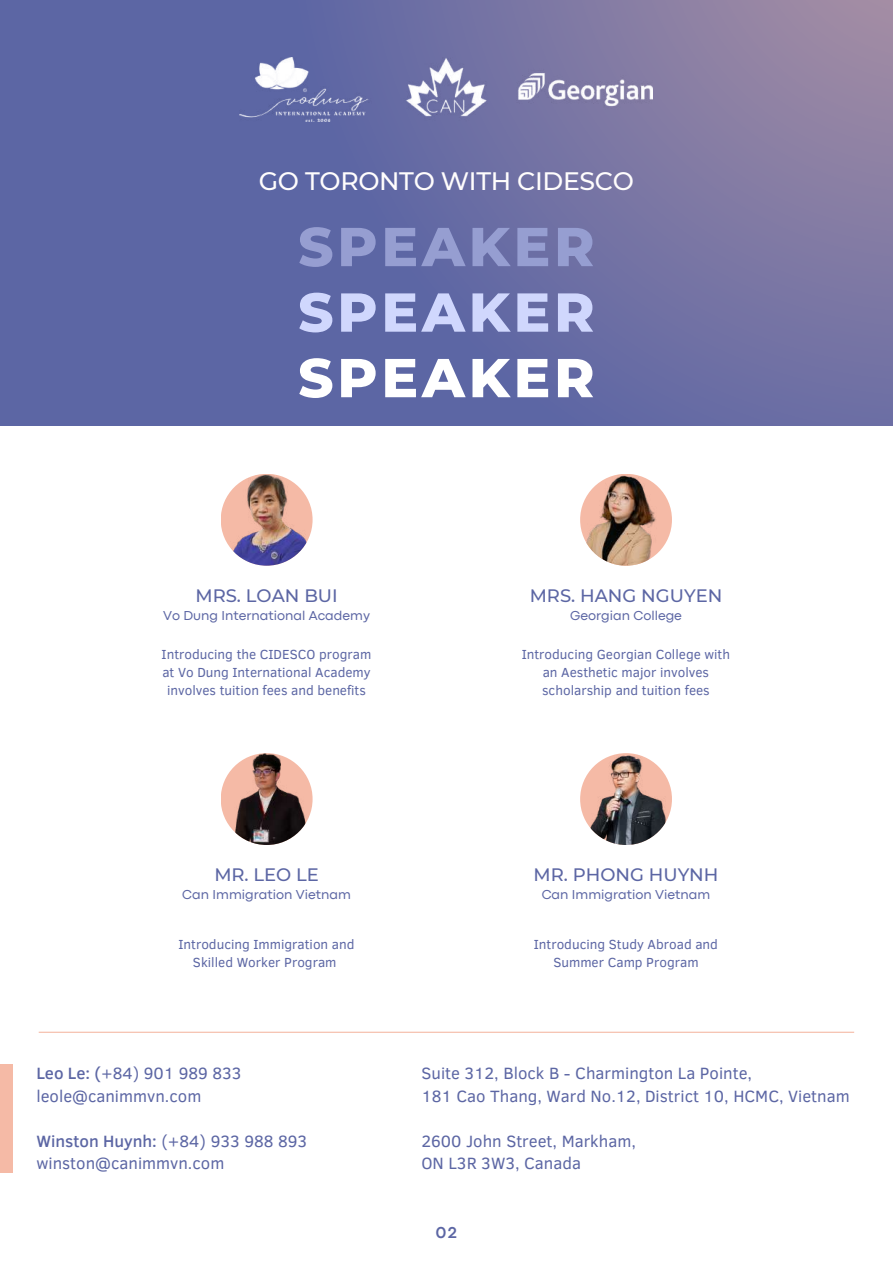
<style>
.page{position:relative;width:893px;height:1264px;background:#fff}
.page>*{position:absolute;margin:0;border:0;box-sizing:border-box;transform-origin:0 0}
.t1{font:800 54.6px "Montserrat";letter-spacing:.07em;color:#969ed1}
.t2{font:800 54.6px "Montserrat";letter-spacing:.07em;color:#d0d7fd}
.t3{font:800 54.6px "Montserrat";letter-spacing:.07em;color:#fff}
.t4{font:500 25.2px "Montserrat";letter-spacing:-.015em;color:#fffdfd}
.t5{font:500 18px "Montserrat";color:#5c66a4}
.t6{font:16.8px/22.5px "Clear Sans";color:#5c66a4}
.t7{font:700 16.5px "Codec Pro";color:#5c66a4}
.t8{font:13.5px/18px "Clear Sans";color:#5c66a4;text-align:center}
.t9{font:13.5px "Codec Pro";color:#5c66a4}
.s1{font-weight:500}
</style>
<div class="page">
<div style="left:0;top:0;width:892px;height:1262px;background:#5c66a4"></div>
<svg style="left:239px;top:0;width:653px;height:426px"></svg>
<div style="left:0;top:426px;width:892px;height:836px;background:#fff"></div>
<img style="left:221px;top:753px;width:91px;height:92px;border-radius:50%">
<img style="left:580px;top:753px;width:92px;height:92px;border-radius:50%">
<img style="left:580px;top:474px;width:92px;height:91px;border-radius:50%">
<img style="left:221px;top:474px;width:91px;height:91px;border-radius:50%">
<img style="left:240px;top:57px;width:412px;height:64px">
<div style="left:0;top:1064px;width:13px;height:108px;background:#f5baa6"></div>
<hr style="left:39px;top:1031px;width:815px;height:1px;background:#f5baa6">
<h2 class="t4" style="left:259px;top:166px;width:376px">GO TORONTO WITH CIDESCO</h2>
<h1 class="t1" style="left:298px;top:213px;width:298px">SPEAKER</h1>
<h1 class="t2" style="left:298px;top:279px;width:298px">SPEAKER</h1>
<h1 class="t3" style="left:298px;top:344px;width:298px">SPEAKER</h1>
<h3 class="t5" style="left:195px;top:584px;width:144px">MRS. LOAN BUI</h3>
<p class="t9" style="left:163px;top:611px;width:208px">Vo Dung International Academy</p>
<p class="t8" style="left:162px;top:644px;width:211px">Introducing the CIDESCO program at Vo Dung International Academy involves tuition fees and benefits</p>
<h3 class="t5" style="left:529px;top:584px;width:194px">MRS. HANG NGUYEN</h3>
<p class="t9" style="left:570px;top:611px;width:113px">Georgian College</p>
<p class="t8" style="left:521px;top:644px;width:210px">Introducing Georgian College with an Aesthetic major involves scholarship and tuition fees</p>
<h3 class="t5" style="left:214px;top:863px;width:106px">MR. LEO LE</h3>
<p class="t9" style="left:182px;top:890px;width:170px">Can Immigration Vietnam</p>
<h3 class="t5" style="left:533px;top:863px;width:186px">MR. PHONG HUYNH</h3>
<p class="t9" style="left:541px;top:890px;width:170px">Can Immigration Vietnam</p>
<p class="t8" style="left:178px;top:934px;width:177px">Introducing Immigration and<br>Skilled Worker Program</p>
<p class="t8" style="left:534px;top:934px;width:186px">Introducing Study Abroad and<br>Summer Camp Program</p>
<p class="t6" style="left:36px;top:1061px;width:207px"><span class="s1">Leo Le: (</span>+84) 901 989 833 leole@canimmvn.com</p>
<p class="t6" style="left:36px;top:1128px;width:272px"><span class="s1">Winston Huynh:</span> (+84) 933 988 893 winston@canimmvn.com</p>
<p class="t6" style="left:421px;top:1061px;width:429px">Suite 312, Block B - Charmington La Pointe,<br>181 Cao Thang, Ward No.12, District 10, HCMC, Vietnam</p>
<p class="t6" style="left:421px;top:1128px;width:216px">2600 John Street, Markham,<br>ON L3R 3W3, Canada</p>
<p class="t7" style="left:435px;top:1226px;width:23px">02</p>
</div>
